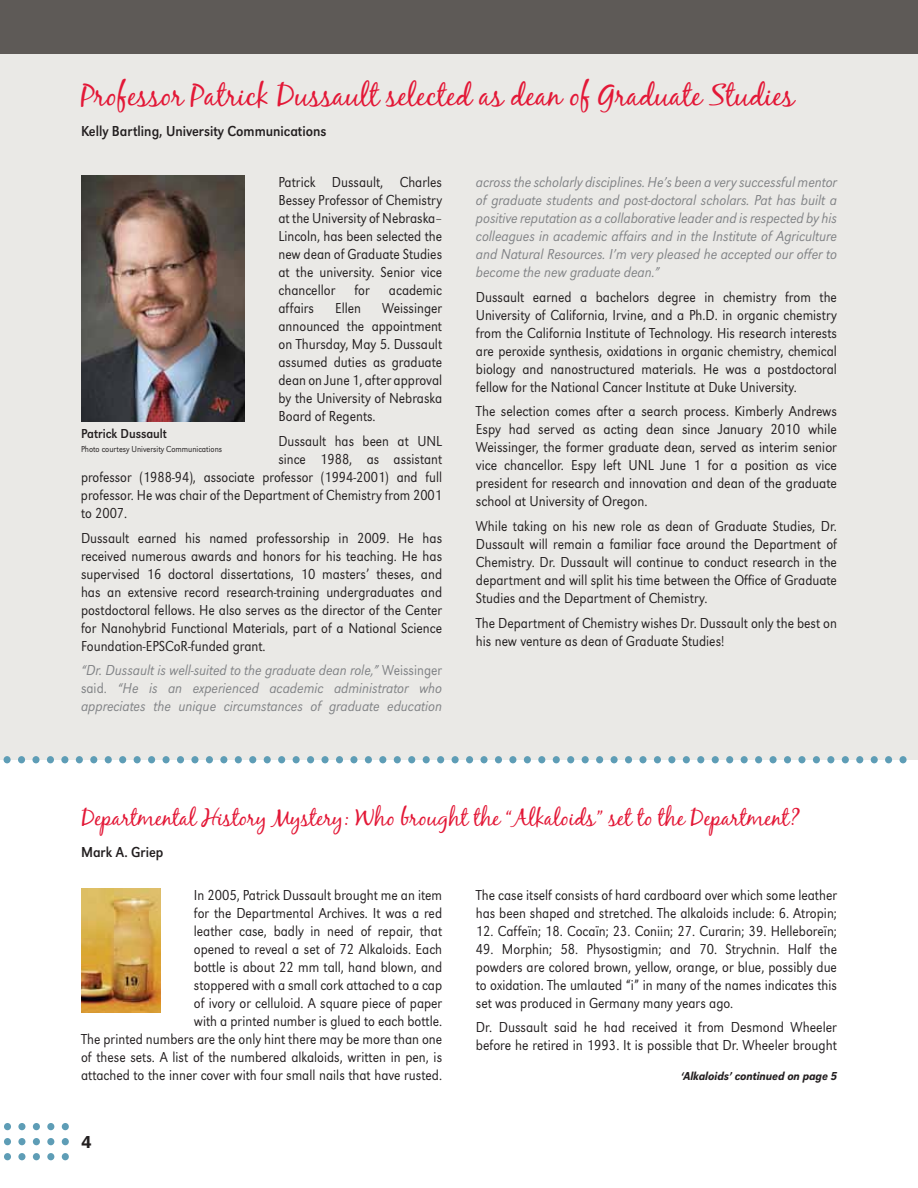
<style>
.page{position:relative;width:918px;height:1188px;background:#fff}
.page>*{position:absolute;margin:0;border:0;box-sizing:border-box;transform-origin:0 0}
.t1{font:30px "Black Jack";color:#e31837}
.t2{font:22.5px "Black Jack";color:#e31837}
.t3{font:500 18px "URW Grotesk T";color:#231f20}
.t4{font:300 15px/18px "URW Grotesk T";color:#231f20;text-align:justify;scale:.9 1}
.t5{font:italic 300 15px/18px "URW Grotesk T";color:#808285;text-align:justify;scale:.9 1}
.t6{font:300 15px/18px "URW Grotesk T";color:#231f20;text-align:justify;scale:.91 1}
.t7{font:300 15px "URW Grotesk T";color:#231f20;scale:.89 1}
.t8{font:15px "URW Grotesk T";color:#231f20;scale:.9 1}
.t9{font:13.5px "URW Grotesk T";color:#231f20;scale:.9 1}
.t10{font:12px "URW Grotesk T Med Ita";color:#231f20;scale:.9 1}
.t11{font:300 9px "URW Grotesk T";color:#231f20;scale:.9 1}
.s1{font-style:normal}
</style>
<div class="page">
<div style="left:0;top:0;width:918px;height:760px;background:#eae9e6"></div>
<svg style="left:4px;top:1153px;width:65px;height:7px"></svg>
<svg style="left:4px;top:1138px;width:65px;height:7px"></svg>
<svg style="left:4px;top:1123px;width:65px;height:7px"></svg>
<img style="left:81px;top:176px;width:164px;height:245px">
<img style="left:81px;top:888px;width:79px;height:124px">
<svg style="left:4px;top:756px;width:874px;height:7px"></svg>
<svg style="left:885px;top:756px;width:22px;height:7px"></svg>
<div style="left:0;top:0;width:918px;height:54px;background:#5e5a57"></div>
<h1 class="t1" style="left:81px;top:77px;width:715px">Professor Patrick Dussault selected as dean of Graduate Studies</h1>
<p class="t8" style="left:81px;top:123px;width:274px">Kelly Bartling, University Communications</p>
<p class="t4" style="left:278px;top:173px;width:183px">Patrick Dussault, Charles Bessey Professor of Chemistry at the University of Nebraska– Lincoln, has been selected the new dean of Graduate Studies at the university. Senior vice chancellor</p>
<p class="t5" style="left:476px;top:173px;width:403px">across the scholarly disciplines. He’s been a very successful mentor of graduate students and post-doctoral scholars. Pat has built a positive reputation as a collaborative leader and is respected by his colleagues in academic affairs and in the Institute of Agriculture and Natural Resources. I’m very pleased he accepted our offer to become the new graduate dean.”</p>
<p class="t4" style="left:476px;top:288px;width:403px">Dussault earned a bachelors degree in chemistry from the University of California, Irvine, and a Ph.D. in organic chemistry from the California Institute of Technology. His research interests are peroxide synthesis, oxidations in organic chemistry, chemical biology and nanostructured materials. He was a postdoctoral fellow for the National Cancer Institute at Duke University.</p>
<p class="t6" style="left:476px;top:402px;width:398px">The selection comes after a search process. Kimberly Andrews Espy had served as acting dean since January 2010 while Weissinger, the former graduate dean, served as interim senior vice chancellor. Espy left UNL June 1 for a position as vice president for research and innovation and dean of the graduate school at University of Oregon.</p>
<p class="t4" style="left:476px;top:517px;width:403px">While taking on his new role as dean of Graduate Studies, Dr.<br>Dussault will remain a familiar face around the Department of Chemistry. Dr. Dussault will continue to conduct research in the department and will split his time between the Office of Graduate Studies and the Department of Chemistry.</p>
<p class="t4" style="left:476px;top:614px;width:403px">The Department of Chemistry wishes Dr. Dussault only the best on his new venture as dean of Graduate Studies!</p>
<p class="t4" style="left:354px;top:281px;width:18px">for</p>
<p class="t4" style="left:389px;top:281px;width:61px">academic</p>
<p class="t4" style="left:278px;top:299px;width:41px">affairs</p>
<p class="t4" style="left:335px;top:299px;width:30px">Ellen</p>
<p class="t4" style="left:278px;top:299px;width:183px;text-indent:104px">Weissinger announced the appointment on Thursday, May 5. Dussault assumed duties as graduate dean on June 1, after approval by the University of Nebraska Board of Regents.</p>
<p class="t7" style="left:278px;top:432px;width:185px">Dussault has been at UNL</p>
<p class="t7" style="left:278px;top:450px;width:185px">since 1988, as assistant</p>
<p class="t7" style="left:81px;top:468px;width:407px">professor (1988-94), associate professor (1994-2001) and full</p>
<p class="t7" style="left:81px;top:486px;width:407px">professor. He was chair of the Department of Chemistry from 2001</p>
<p class="t7" style="left:81px;top:504px;width:53px">to 2007.</p>
<p class="t4" style="left:81px;top:529px;width:403px">Dussault earned his named professorship in 2009. He has received numerous awards and honors for his teaching. He has supervised 16 doctoral dissertations, 10 masters’ theses, and has an extensive record research-training undergraduates and postdoctoral fellows. He also serves as the director of the Center for Nanohybrid Functional Materials, part of a National Science Foundation-EPSCoR-funded grant.</p>
<p class="t5" style="left:81px;top:661px;width:403px">“Dr. Dussault is well-suited to the graduate dean role,” <span class="s1">Weissinger said.</span> “He is an experienced academic administrator who appreciates the unique circumstances of graduate education</p>
<p class="t9" style="left:81px;top:426px;width:97px">Patrick Dussault</p>
<p class="t11" style="left:81px;top:444px;width:158px">Photo courtesy University Communications</p>
<h2 class="t2" style="left:81px;top:804px;width:721px">Departmental History Mystery: Who brought the “Alkaloids” set to the Department?</h2>
<p class="t8" style="left:81px;top:843px;width:93px">Mark A. Griep</p>
<p class="t4" style="left:81px;top:886px;width:403px;text-align:right">In 2005, Patrick Dussault brought me an item<br>for the Departmental Archives. It was a red<br>leather case, badly in need of repair, that<br>opened to reveal a set of 72 Alkaloids. Each<br>bottle is about 22 mm tall, hand blown, and<br>stoppered with a small cork attached to a cap<br>of ivory or celluloid. A square piece of paper<br>with a printed number is glued to each bottle.<br>The printed numbers are the only hint there may be more than one of these sets. A list of the numbered alkaloids, written in pen, is attached to the inner cover with four small nails that have rusted.</p>
<p class="t4" style="left:476px;top:886px;width:403px">The case itself consists of hard cardboard over which some leather has been shaped and stretched. The alkaloids include: 6. Atropin;</p>
<p class="t4" style="left:476px;top:922px;width:403px">12. Caffeïn; 18. Cocaïn; 23. Coniin; 27. Curarin; 39. Helleboreïn;</p>
<p class="t4" style="left:476px;top:940px;width:403px">49. Morphin; 58. Physostigmin; and 70. Strychnin. Half the powders are colored brown, yellow, orange, or blue, possibly due to oxidation. The umlauted “i” in many of the names indicates this set was produced in Germany many years ago.</p>
<p class="t6" style="left:476px;top:1018px;width:398px">Dr. Dussault said he had received it from Desmond Wheeler before he retired in 1993. It is possible that Dr. Wheeler brought</p>
<p class="t10" style="left:681px;top:1069px;width:175px">‘Alkaloids’ continued on page 5</p>
<p class="t3" style="left:81px;top:1132px;width:12px">4</p>
</div>
